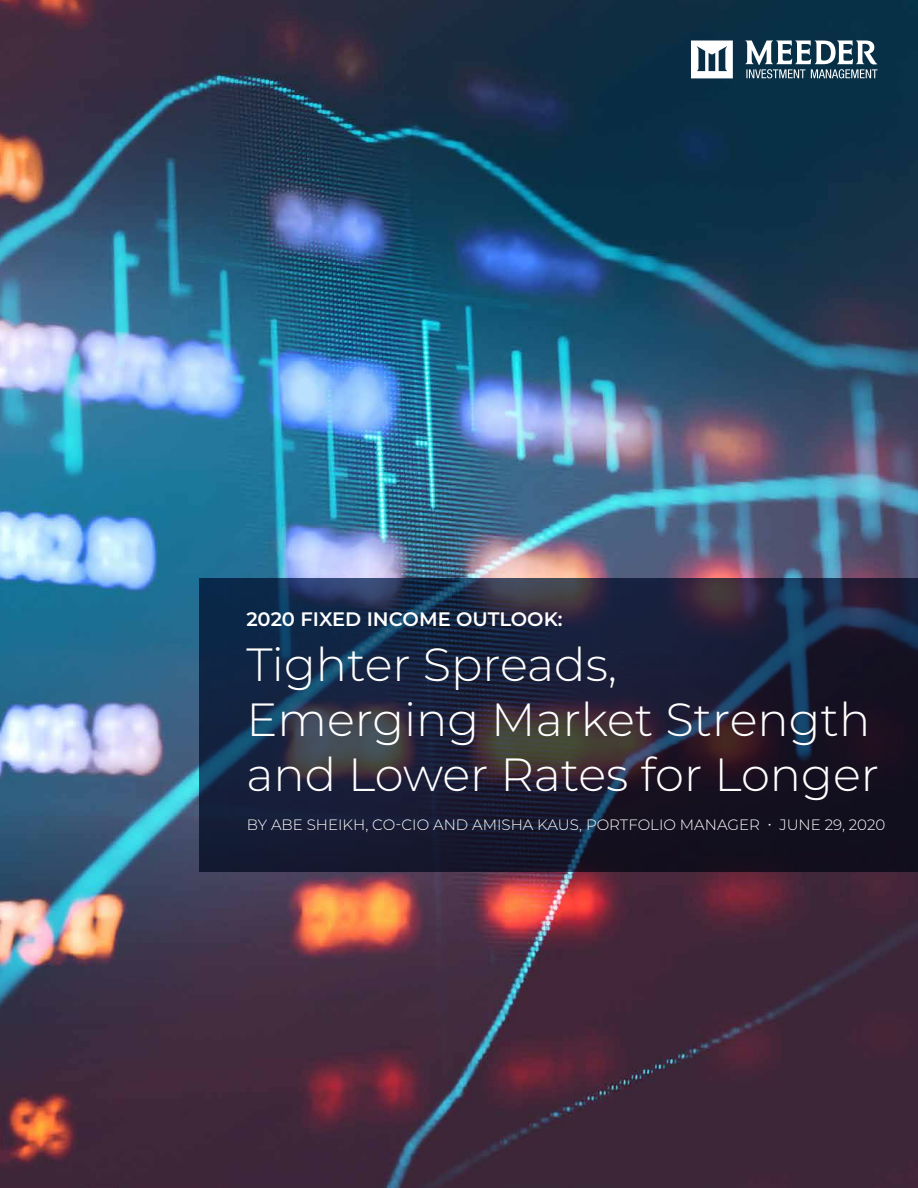
<style>
.page{position:relative;width:918px;height:1188px;background:#fff}
.page>*{position:absolute;margin:0;border:0;box-sizing:border-box;transform-origin:0 0}
.t1{font:300 46.5px/55.2px "Montserrat";color:#fff}
.t2{font:600 19.5px "Montserrat";color:#fff}
.t3{font:300 15px "Montserrat";color:#fff}
</style>
<div class="page">
<img style="left:0;top:0;width:918px;height:1188px">
<svg style="left:691px;top:40px;width:42px;height:38px"></svg>
<svg style="left:745px;top:40px;width:132px;height:38px"></svg>
<svg style="left:199px;top:578px;width:719px;height:293px;background:#1d2138"></svg>
<h2 class="t2" style="left:246px;top:605px;width:318px">2020 FIXED INCOME OUTLOOK:</h2>
<h1 class="t1" style="left:246px;top:635px;width:634px">Tighter Spreads,<br>Emerging Market Strength and Lower Rates for Longer</h1>
<p class="t3" style="left:247px;top:814px;width:640px">BY ABE SHEIKH, CO-CIO AND AMISHA KAUS, PORTFOLIO MANAGER • JUNE 29, 2020</p>
</div>
